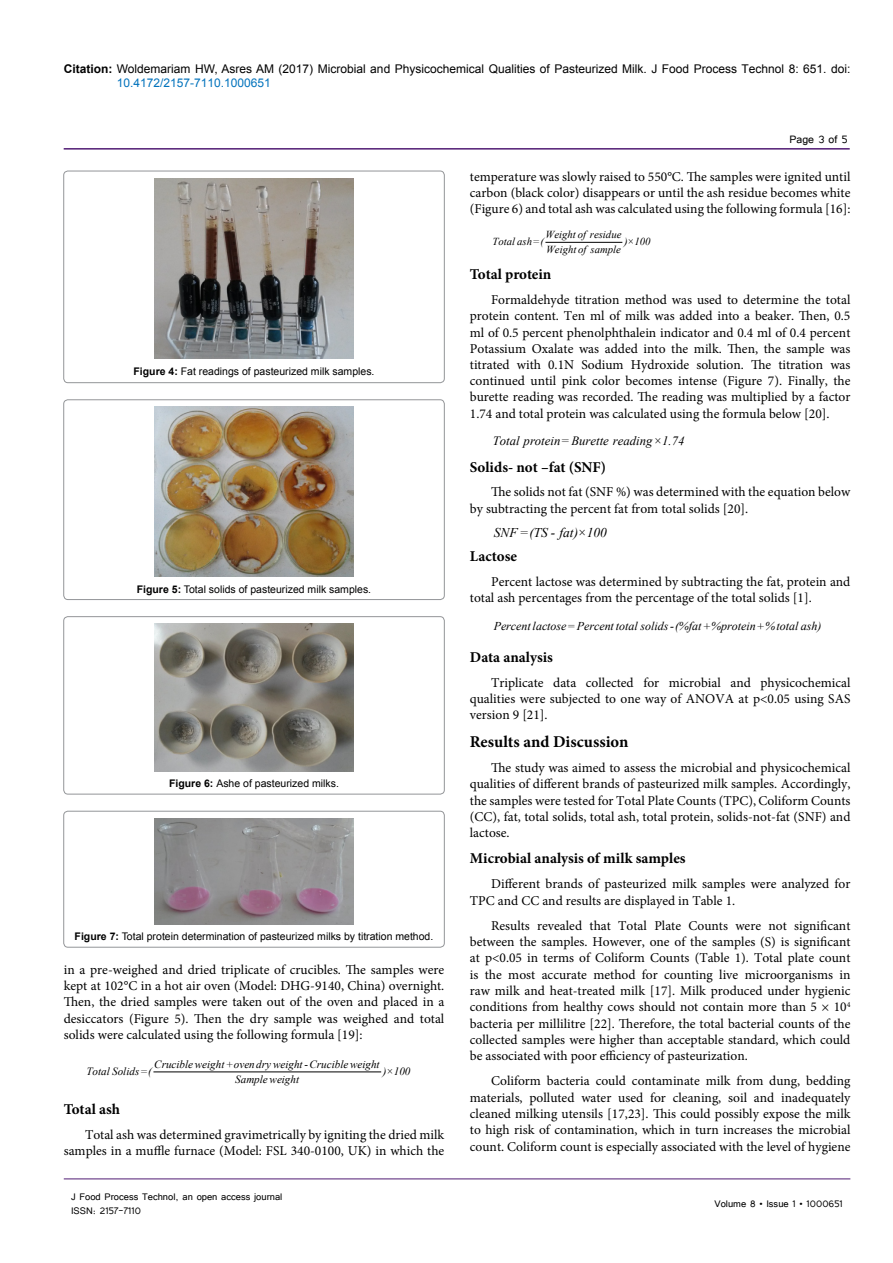
<style>
.page{position:relative;width:893px;height:1263px;background:#fff}
.page>*{position:absolute;margin:0;border:0;box-sizing:border-box;transform-origin:0 0}
.t1{font:700 16.5px "Minion Pro";color:#000}
.t2{font:700 15px "Minion Pro";color:#000}
.t3{font:13.5px/16.2px "Minion Pro";color:#000;text-align:justify}
.t4{font:13.5px "Tunga";color:#000}
.t5{font:italic 13.35px "Times New Roman";color:#000}
.t6{font:italic 12.75px "Times New Roman";color:#000}
.t7{font:12px/14.4px "Arial";color:#000}
.t8{font:12px/14.4px "Tunga";color:#000}
.t9{font:italic 12px "Times New Roman";color:#000}
.t10{font:italic 11.1px "Times New Roman";color:#000}
.t11{font:italic 10.65px "Times New Roman";color:#000}
.t12{font:10.5px "Arial";color:#000}
.s1{font-weight:700}
.s2{color:#0072bc}
</style>
<div class="page">
<hr style="left:64px;top:148px;width:786px;height:2px;background:#511c74">
<hr style="left:64px;top:1179px;width:786px;height:1px;background:#511c74">
<hr style="left:546px;top:242px;width:76px;height:1px;background:#000">
<hr style="left:154px;top:1071px;width:227px;height:1px;background:#000">
<div style="left:64px;top:171px;width:380px;height:212px;border:1px solid #939598;border-radius:4px"></div>
<img style="left:154px;top:179px;width:200px;height:180px">
<div style="left:64px;top:400px;width:380px;height:200px;border:1px solid #939598;border-radius:4px"></div>
<img style="left:154px;top:407px;width:200px;height:169px">
<div style="left:64px;top:617px;width:380px;height:177px;border:1px solid #939598;border-radius:4px"></div>
<img style="left:154px;top:623px;width:200px;height:148px">
<div style="left:64px;top:811px;width:380px;height:136px;border:1px solid #939598;border-radius:4px"></div>
<img style="left:154px;top:818px;width:200px;height:106px">
<p class="t7" style="left:117px;top:61px;width:735px;text-indent:-53px"><span class="s1">Citation:</span> Woldemariam HW, Asres AM (2017) Microbial and Physicochemical Qualities of Pasteurized Milk. J Food Process Technol 8: 651. doi:<br><span class="s2">10.4172/2157-7110.1000651</span></p>
<p class="t12" style="left:134px;top:364px;width:242px"><span class="s1">Figure 4:</span> Fat readings of pasteurized milk samples.</p>
<p class="t12" style="left:137px;top:582px;width:236px"><span class="s1">Figure 5:</span> Total solids of pasteurized milk samples.</p>
<p class="t12" style="left:169px;top:777px;width:171px"><span class="s1">Figure 6:</span> Ashe of pasteurized milks.</p>
<p class="t12" style="left:75px;top:929px;width:360px"><span class="s1">Figure 7:</span> Total protein determination of pasteurized milks by titration method.</p>
<p class="t3" style="left:64px;top:962px;width:382px">in a pre-weighed and dried triplicate of crucibles. The samples were kept at 102°C in a hot air oven (Model: DHG-9140, China) overnight.<br>Then, the dried samples were taken out of the oven and placed in a desiccators (Figure 5). Then the dry sample was weighed and total solids were calculated using the following formula [19]:</p>
<p class="t10" style="left:154px;top:1056px;width:227px">Crucible weight+oven dry weight -Crucible weight</p>
<p class="t10" style="left:86px;top:1063px;width:67px">Total Solids=(</p>
<p class="t10" style="left:383px;top:1063px;width:29px">)×100</p>
<p class="t10" style="left:235px;top:1072px;width:65px">Sample weight</p>
<p class="t2" style="left:64px;top:1099px;width:58px">Total ash</p>
<p class="t3" style="left:64px;top:1126px;width:382px;text-align:right">Total ash was determined gravimetrically by igniting the dried milk samples in a muffle furnace (Model: FSL 340-0100, UK) in which the</p>
<p class="t8" style="left:71px;top:1188px;width:213px">J Food Process Technol, an open access journal<br>ISSN: 2157-7110</p>
<p class="t4" style="left:789px;top:131px;width:59px">Page 3 of 5</p>
<p class="t3" style="left:470px;top:168px;width:382px">temperature was slowly raised to 550°C. The samples were ignited until carbon (black color) disappears or until the ash residue becomes white (Figure 6) and total ash was calculated using the following formula [16]:</p>
<p class="t11" style="left:546px;top:227px;width:77px">Weight of residue</p>
<p class="t11" style="left:492px;top:234px;width:53px">Total ash=(</p>
<p class="t11" style="left:624px;top:234px;width:28px">)×100</p>
<p class="t11" style="left:546px;top:243px;width:76px">Weight of sample</p>
<p class="t2" style="left:470px;top:264px;width:83px">Total protein</p>
<p class="t3" style="left:470px;top:292px;width:382px;text-indent:21px">Formaldehyde titration method was used to determine the total protein content. Ten ml of milk was added into a beaker. Then, 0.5 ml of 0.5 percent phenolphthalein indicator and 0.4 ml of 0.4 percent Potassium Oxalate was added into the milk. Then, the sample was titrated with 0.1N Sodium Hydroxide solution. The titration was continued until pink color becomes intense (Figure 7). Finally, the burette reading was recorded. The reading was multiplied by a factor 1.74 and total protein was calculated using the formula below [20].</p>
<p class="t6" style="left:493px;top:431px;width:193px">Total protein= Burette reading×1.74</p>
<p class="t2" style="left:470px;top:456px;width:138px">Solids- not –fat (SNF)</p>
<p class="t3" style="left:470px;top:484px;width:382px;text-indent:21px">The solids not fat (SNF %) was determined with the equation below by subtracting the percent fat from total solids [20].</p>
<p class="t5" style="left:494px;top:523px;width:115px">SNF =(TS - fat)×100</p>
<p class="t2" style="left:470px;top:545px;width:49px">Lactose</p>
<p class="t3" style="left:470px;top:573px;width:382px;text-indent:21px">Percent lactose was determined by subtracting the fat, protein and total ash percentages from the percentage of the total solids [1].</p>
<p class="t9" style="left:494px;top:617px;width:329px">Percent lactose= Percent total solids -(%fat+%protein+%total ash)</p>
<p class="t2" style="left:470px;top:647px;width:84px">Data analysis</p>
<p class="t3" style="left:470px;top:674px;width:382px;text-indent:21px">Triplicate data collected for microbial and physicochemical qualities were subjected to one way of ANOVA at p&lt;0.05 using SAS version 9 [21].</p>
<p class="t1" style="left:470px;top:730px;width:160px">Results and Discussion</p>
<p class="t3" style="left:470px;top:760px;width:382px;text-indent:21px">The study was aimed to assess the microbial and physicochemical qualities of different brands of pasteurized milk samples. Accordingly, the samples were tested for Total Plate Counts (TPC), Coliform Counts (CC), fat, total solids, total ash, total protein, solids-not-fat (SNF) and lactose.</p>
<p class="t2" style="left:470px;top:848px;width:217px">Microbial analysis of milk samples</p>
<p class="t3" style="left:470px;top:876px;width:382px;text-indent:21px">Different brands of pasteurized milk samples were analyzed for<br>TPC and CC and results are displayed in Table 1.</p>
<p class="t3" style="left:470px;top:917px;width:382px;text-indent:21px">Results revealed that Total Plate Counts were not significant between the samples. However, one of the samples (S) is significant at p&lt;0.05 in terms of Coliform Counts (Table 1). Total plate count is the most accurate method for counting live microorganisms in raw milk and heat-treated milk [17]. Milk produced under hygienic conditions from healthy cows should not contain more than 5 × 10<sup>4 </sup>bacteria per millilitre [22]. Therefore, the total bacterial counts of the collected samples were higher than acceptable standard, which could be associated with poor efficiency of pasteurization.</p>
<p class="t3" style="left:470px;top:1073px;width:382px;text-indent:21px">Coliform bacteria could contaminate milk from dung, bedding materials, polluted water used for cleaning, soil and inadequately cleaned milking utensils [17,23]. This could possibly expose the milk to high risk of contamination, which in turn increases the microbial count. Coliform count is especially associated with the level of hygiene</p>
<p class="t8" style="left:714px;top:1196px;width:130px">Volume 8 • Issue 1 • 1000651</p>
</div>
